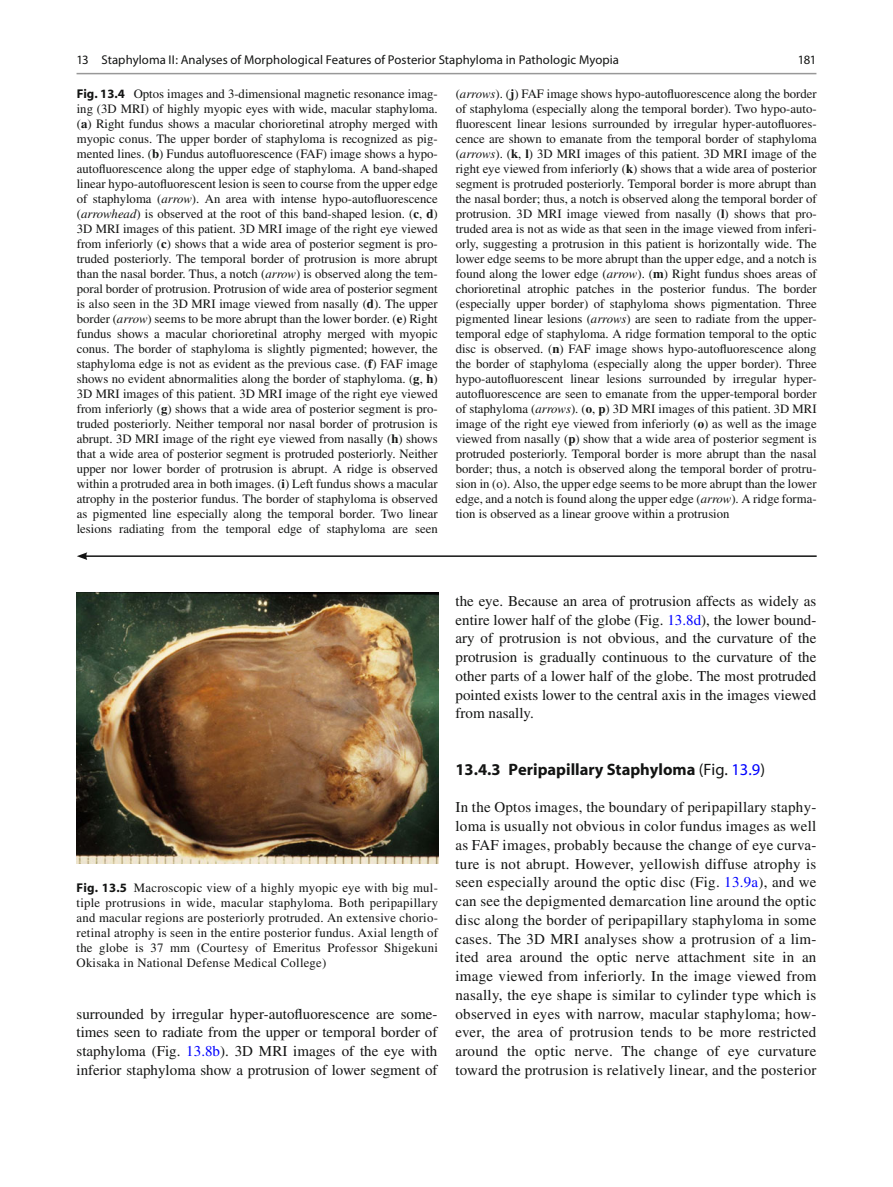
<style>
.page{position:relative;width:893px;height:1187px;background:#fff}
.page>*{position:absolute;margin:0;border:0;box-sizing:border-box;transform-origin:0 0}
.t1{font:700 16.5px "Myriad";color:#131413}
.t2{font:15px/18.8px "Times";color:#131413;text-align:justify}
.t3{font:12.75px/15px "Times";color:#131413;text-align:justify}
.t4{font:12.75px "Myriad";letter-spacing:.005em;color:#131413}
.s1{font-family:"Myriad";font-weight:700}
.s2{font-weight:700}
.s3{font-style:italic}
.s4{color:#00f}
.s5{font-weight:400}
.s6{font-weight:400;color:#00f}
</style>
<div class="page">
<img style="left:77px;top:592px;width:361px;height:271px">
<hr style="left:85px;top:555px;width:732px;height:2px;background:#131413">
<svg style="left:77px;top:552px;width:10px;height:8px"></svg>
<hr style="left:77px;top:73px;width:739px;height:1px;background:#989898">
<p class="t4" style="left:77px;top:55px;width:544px">13 Staphyloma II: Analyses of Morphological Features of Posterior Staphyloma in Pathologic Myopia</p>
<p class="t4" style="left:798px;top:55px;width:20px">181</p>
<p class="t3" style="left:77px;top:87px;width:362px"><span class="s1">Fig. 13.4</span> Optos images and 3-dimensional magnetic resonance imag&shy;ing (3D MRI) of highly myopic eyes with wide, macular staphyloma. ( <span class="s2">a</span> ) Right fundus shows a macular chorioretinal atrophy merged with myopic conus. The upper border of staphyloma is recognized as pig&shy;mented lines. ( <span class="s2">b</span> ) Fundus autofluorescence (FAF) image shows a hypo&shy;autofluorescence along the upper edge of staphyloma. A band-shaped linear hypo- autofluorescent lesion is seen to course from the upper edge of staphyloma ( <span class="s3">arrow</span> ). An area with intense hypo-autofluorescence ( <span class="s3">arrowhead</span> ) is observed at the root of this band-shaped lesion. ( <span class="s2">c</span> , <span class="s2">d</span> )<br>3D MRI images of this patient. 3D MRI image of the right eye viewed from inferiorly ( <span class="s2">c</span> ) shows that a wide area of posterior segment is pro&shy;truded posteriorly. The temporal border of protrusion is more abrupt than the nasal border. Thus, a notch ( <span class="s3">arrow</span> ) is observed along the tem&shy;poral border of protrusion. Protrusion of wide area of posterior segment is also seen in the 3D MRI image viewed from nasally ( <span class="s2">d</span> ). The upper border ( <span class="s3">arrow</span> ) seems to be more abrupt than the lower border. ( <span class="s2">e</span> ) Right fundus shows a macular chorioretinal atrophy merged with myopic conus. The border of staphyloma is slightly pigmented; however, the staphyloma edge is not as evident as the previous case. ( <span class="s2">f</span> ) FAF image shows no evident abnormalities along the border of staphyloma. ( <span class="s2">g</span> , <span class="s2">h</span> )<br>3D MRI images of this patient. 3D MRI image of the right eye viewed from inferiorly ( <span class="s2">g</span> ) shows that a wide area of posterior segment is pro&shy;truded posteriorly. Neither temporal nor nasal border of protrusion is abrupt. 3D MRI image of the right eye viewed from nasally ( <span class="s2">h</span> ) shows that a wide area of posterior segment is protruded posteriorly. Neither upper nor lower border of protrusion is abrupt. A ridge is observed within a protruded area in both images. ( <span class="s2">i</span> ) Left fundus shows a macular atrophy in the posterior fundus. The border of staphyloma is observed as pigmented line especially along the temporal border. Two linear lesions radiating from the temporal edge of staphyloma are seen</p>
<p class="t3" style="left:456px;top:87px;width:362px">( <span class="s3">arrows</span> ). ( <span class="s2">j</span> ) FAF image shows hypo-autofluorescence along the border of staphyloma (especially along the temporal border). Two hypo-auto&shy;fluorescent linear lesions surrounded by irregular hyper-autofluores&shy;cence are shown to emanate from the temporal border of staphyloma ( <span class="s3">arrows</span> ). ( <span class="s2">k</span> , <span class="s2">l</span> ) 3D MRI images of this patient. 3D MRI image of the right eye viewed from inferiorly ( <span class="s2">k</span> ) shows that a wide area of posterior segment is protruded posteriorly. Temporal border is more abrupt than the nasal border; thus, a notch is observed along the temporal border of protrusion. 3D MRI image viewed from nasally ( <span class="s2">l</span> ) shows that pro&shy;truded area is not as wide as that seen in the image viewed from inferi&shy;orly, suggesting a protrusion in this patient is horizontally wide. The lower edge seems to be more abrupt than the upper edge, and a notch is found along the lower edge ( <span class="s3">arrow</span> ). ( <span class="s2">m</span> ) Right fundus shoes areas of chorioretinal atrophic patches in the posterior fundus. The border (especially upper border) of staphyloma shows pigmentation. Three pigmented linear lesions ( <span class="s3">arrows</span> ) are seen to radiate from the upper&shy;temporal edge of staphyloma. A ridge formation temporal to the optic disc is observed. ( <span class="s2">n</span> ) FAF image shows hypo-autofluorescence along the border of staphyloma (especially along the upper border). Three hypo-autofluorescent linear lesions surrounded by irregular hyper&shy;autofluorescence are seen to emanate from the upper-temporal border of staphyloma ( <span class="s3">arrows</span> ). ( <span class="s2">o</span> , <span class="s2">p</span> ) 3D MRI images of this patient. 3D MRI image of the right eye viewed from inferiorly ( <span class="s2">o</span> ) as well as the image viewed from nasally ( <span class="s2">p</span> ) show that a wide area of posterior segment is protruded posteriorly. Temporal border is more abrupt than the nasal border; thus, a notch is observed along the temporal border of protru&shy;sion in (o). Also, the upper edge seems to be more abrupt than the lower edge, and a notch is found along the upper edge ( <span class="s3">arrow</span> ). A ridge forma&shy;tion is observed as a linear groove within a protrusion</p>
<p class="t3" style="left:77px;top:881px;width:363px"><span class="s1">Fig. 13.5</span> Macroscopic view of a highly myopic eye with big mul&shy;tiple protrusions in wide, macular staphyloma. Both peripapillary and macular regions are posteriorly protruded. An extensive chorio&shy;retinal atrophy is seen in the entire posterior fundus. Axial length of the globe is 37 mm (Courtesy of Emeritus Professor Shigekuni Okisaka in National Defense Medical College)</p>
<p class="t2" style="left:77px;top:1005px;width:362px">surrounded by irregular hyper-autofluorescence are some&shy;times seen to radiate from the upper or temporal border of staphyloma (Fig. <span class="s4">13.8b</span> ). 3D MRI images of the eye with inferior staphyloma show a protrusion of lower segment of</p>
<p class="t2" style="left:455px;top:593px;width:362px">the eye. Because an area of protrusion affects as widely as entire lower half of the globe (Fig. <span class="s4">13.8d</span> ), the lower bound&shy;ary of protrusion is not obvious, and the curvature of the protrusion is gradually continuous to the curvature of the other parts of a lower half of the globe. The most protruded pointed exists lower to the central axis in the images viewed from nasally.</p>
<p class="t1" style="left:455px;top:763px;width:311px">13.4.3 Peripapillary Staphyloma <span class="s5">(Fig.</span> <span class="s6">13.9</span> <span class="s5">)</span></p>
<p class="t2" style="left:455px;top:799px;width:362px">In the Optos images, the boundary of peripapillary staphy&shy;loma is usually not obvious in color fundus images as well as FAF images, probably because the change of eye curva&shy;ture is not abrupt. However, yellowish diffuse atrophy is seen especially around the optic disc (Fig. <span class="s4">13.9a</span> ), and we can see the depigmented demarcation line around the optic disc along the border of peripapillary staphyloma in some cases. The 3D MRI analyses show a protrusion of a lim&shy;ited area around the optic nerve attachment site in an image viewed from inferiorly. In the image viewed from nasally, the eye shape is similar to cylinder type which is observed in eyes with narrow, macular staphyloma; how&shy;ever, the area of protrusion tends to be more restricted around the optic nerve. The change of eye curvature toward the protrusion is relatively linear, and the posterior</p>
</div>
